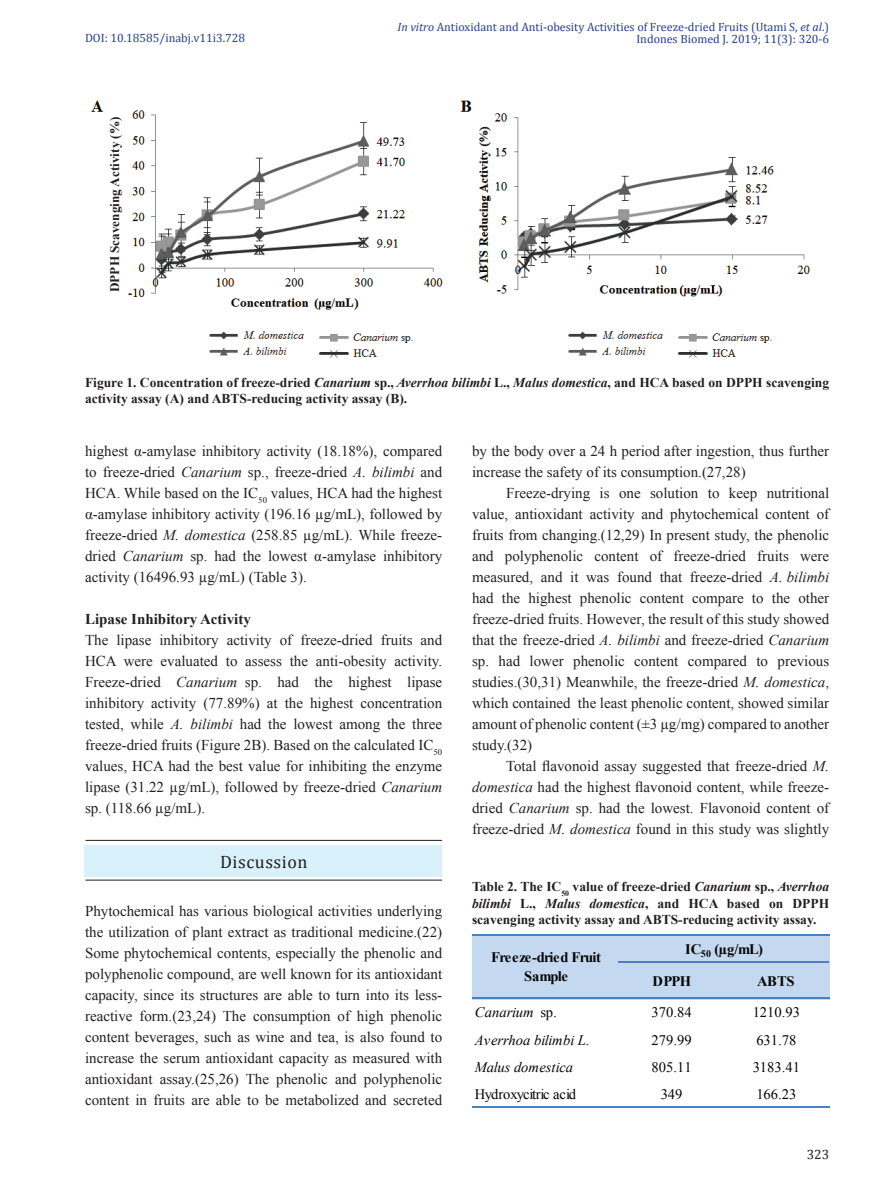
<style>
.page{position:relative;width:893px;height:1191px;background:#fff}
.page>*{position:absolute;margin:0;border:0;box-sizing:border-box;transform-origin:0 0}
.Content_Separator{font:18px "Cambria";letter-spacing:.03em;color:#231f20}
.Body_Text{font:15px/21px "Times New Roman";color:#231f20;text-align:justify}
.Body_Text-2{font:700 15px "Times New Roman";color:#231f20}
.t1{font:14.55px "Times New Roman";color:#050504}
.t2{font:700 14.55px/19px "Times New Roman";letter-spacing:-.04em;color:#050504;text-align:center}
.t3{font:italic 14.55px "Times New Roman";color:#050504}
.t4{font:14.55px "Times New Roman";letter-spacing:-.025em;color:#050504}
.Figure_Legend{font:700 13.5px/16.5px "Times New Roman";color:#231f20}
.t5{font:13.5px "Cambria";color:#231f20}
.t6{font:700 13.2px "Times New Roman";color:#231f20}
.t7{font:12px "Cambria";color:#253f8e}
.s1{font-style:italic}
.s2{font-style:normal}
</style>
<div class="page">
<img style="left:90px;top:100px;width:720px;height:258px">
<div style="left:106px;top:121px;width:18px;height:169px;background:#fff"></div>
<div style="left:472px;top:934px;width:357px;height:65px;background:#c4d9f0"></div>
<hr style="left:472px;top:934px;width:357px;height:1px;background:#4c81bf">
<hr style="left:619px;top:961px;width:210px;height:2px;background:#4c81bf">
<hr style="left:472px;top:997px;width:357px;height:2px;background:#4c81bf">
<hr style="left:472px;top:1106px;width:357px;height:2px;background:#4c81bf">
<hr style="left:86px;top:840px;width:356px;height:1px;background:#231f20">
<hr style="left:86px;top:879px;width:356px;height:1px;background:#231f20">
<div style="left:85px;top:845px;width:357px;height:31px;background:#d9f1fb"></div>
<p class="t7" style="left:397px;top:19px;width:433px"><span class="s1">In vitro</span> Antioxidant and Anti-obesity Activities of Freeze-dried Fruits (Utami S, <span class="s1">et al</span>.)</p>
<p class="t7" style="left:85px;top:31px;width:162px">DOI: 10.18585/inabj.v11i3.728</p>
<p class="t7" style="left:636px;top:31px;width:194px">Indones Biomed J. 2019; 11(3): 320-6</p>
<p class="t6" style="left:105px;top:292px;width:177px;rotate:-90deg">DPPH Scavenging Activity (%)</p>
<p class="Figure_Legend" style="left:85px;top:374px;width:746px">Figure 1. Concentration of freeze-dried <span class="s1">Canarium</span> sp., <span class="s1">Averrhoa bilimbi</span> L., <span class="s1">Malus domestica</span>, and HCA based on DPPH scavenging activity assay (A) and ABTS-reducing activity assay (B).</p>
<p class="Body_Text" style="left:85px;top:439px;width:359px">highest α-amylase inhibitory activity (18.18%), compared to freeze-dried <span class="s1">Canarium</span> sp., freeze-dried <span class="s1">A. bilimbi</span> and HCA. While based on the IC<sub>50</sub> values, HCA had the highest α-amylase inhibitory activity (196.16 µg/mL), followed by freeze-dried <span class="s1">M. domestica</span> (258.85 µg/mL). While freeze&shy;dried <span class="s1">Canarium</span> sp. had the lowest α-amylase inhibitory activity (16496.93 µg/mL) (Table 3).</p>
<p class="Body_Text-2" style="left:85px;top:608px;width:167px">Lipase Inhibitory Activity</p>
<p class="Body_Text" style="left:85px;top:628px;width:359px">The lipase inhibitory activity of freeze-dried fruits and HCA were evaluated to assess the anti-obesity activity.<br>Freeze-dried <span class="s1">Canarium</span> sp. had the highest lipase inhibitory activity (77.89%) at the highest concentration tested, while <span class="s1">A. bilimbi</span> had the lowest among the three freeze-dried fruits (Figure 2B). Based on the calculated IC<sub>50 </sub>values, HCA had the best value for inhibiting the enzyme lipase (31.22 µg/mL), followed by freeze-dried <span class="s1">Canarium </span>sp. (118.66 µg/mL).</p>
<p class="Content_Separator" style="left:220px;top:851px;width:89px">Discussion</p>
<p class="Body_Text" style="left:85px;top:899px;width:359px">Phytochemical has various biological activities underlying the utilization of plant extract as traditional medicine.(22)<br>Some phytochemical contents, especially the phenolic and polyphenolic compound, are well known for its antioxidant capacity, since its structures are able to turn into its less&shy;reactive form.(23,24) The consumption of high phenolic content beverages, such as wine and tea, is also found to increase the serum antioxidant capacity as measured with antioxidant assay.(25,26) The phenolic and polyphenolic content in fruits are able to be metabolized and secreted</p>
<p class="Body_Text" style="left:472px;top:439px;width:359px">by the body over a 24 h period after ingestion, thus further increase the safety of its consumption.(27,28)</p>
<p class="Body_Text" style="left:472px;top:481px;width:359px;text-indent:34px">Freeze-drying is one solution to keep nutritional value, antioxidant activity and phytochemical content of fruits from changing.(12,29) In present study, the phenolic and polyphenolic content of freeze-dried fruits were measured, and it was found that freeze-dried <span class="s1">A. bilimbi </span>had the highest phenolic content compare to the other freeze-dried fruits. However, the result of this study showed that the freeze-dried <span class="s1">A. bilimbi</span> and freeze-dried <span class="s1">Canarium </span>sp. had lower phenolic content compared to previous studies.(30,31) Meanwhile, the freeze-dried <span class="s1">M. domestica</span>, which contained the least phenolic content, showed similar amount of phenolic content (±3 µg/mg) compared to another study.(32)</p>
<p class="Body_Text" style="left:472px;top:754px;width:359px;text-indent:34px">Total flavonoid assay suggested that freeze-dried <span class="s1">M. domestica</span> had the highest flavonoid content, while freeze&shy;dried <span class="s1">Canarium</span> sp. had the lowest. Flavonoid content of freeze-dried <span class="s1">M. domestica</span> found in this study was slightly</p>
<p class="Figure_Legend" style="left:472px;top:878px;width:359px;text-align:justify">Table 2. The IC<sub>50</sub> value of freeze-dried <span class="s1">Canarium</span> sp., <span class="s1">Averrhoa bilimbi</span> L., <span class="s1">Malus domestica</span>, and HCA based on DPPH scavenging activity assay and ABTS-reducing activity assay.</p>
<p class="t2" style="left:491px;top:947px;width:111px">Freeze-dried Fruit<br>Sample</p>
<p class="t2" style="left:685px;top:939px;width:79px">IC<sub>50</sub> (µg/mL)</p>
<p class="t2" style="left:652px;top:970px;width:40px">DPPH</p>
<p class="t2" style="left:757px;top:970px;width:39px">ABTS</p>
<p class="t3" style="left:475px;top:1002px;width:83px">Canarium <span class="s2">sp.</span></p>
<p class="t1" style="left:652px;top:1002px;width:42px">370.84</p>
<p class="t1" style="left:753px;top:1002px;width:49px">1210.93</p>
<p class="t3" style="left:475px;top:1029px;width:116px">Averrhoa bilimbi L.</p>
<p class="t1" style="left:652px;top:1029px;width:42px">279.99</p>
<p class="t1" style="left:756px;top:1029px;width:42px">631.78</p>
<p class="t3" style="left:475px;top:1057px;width:100px">Malus domestica</p>
<p class="t1" style="left:652px;top:1056px;width:42px">805.11</p>
<p class="t1" style="left:753px;top:1056px;width:49px">3183.41</p>
<p class="t4" style="left:475px;top:1084px;width:103px">Hydroxycitric acid</p>
<p class="t1" style="left:661px;top:1084px;width:23px">349</p>
<p class="t1" style="left:756px;top:1084px;width:42px">166.23</p>
<p class="t5" style="left:807px;top:1146px;width:24px">323</p>
</div>
